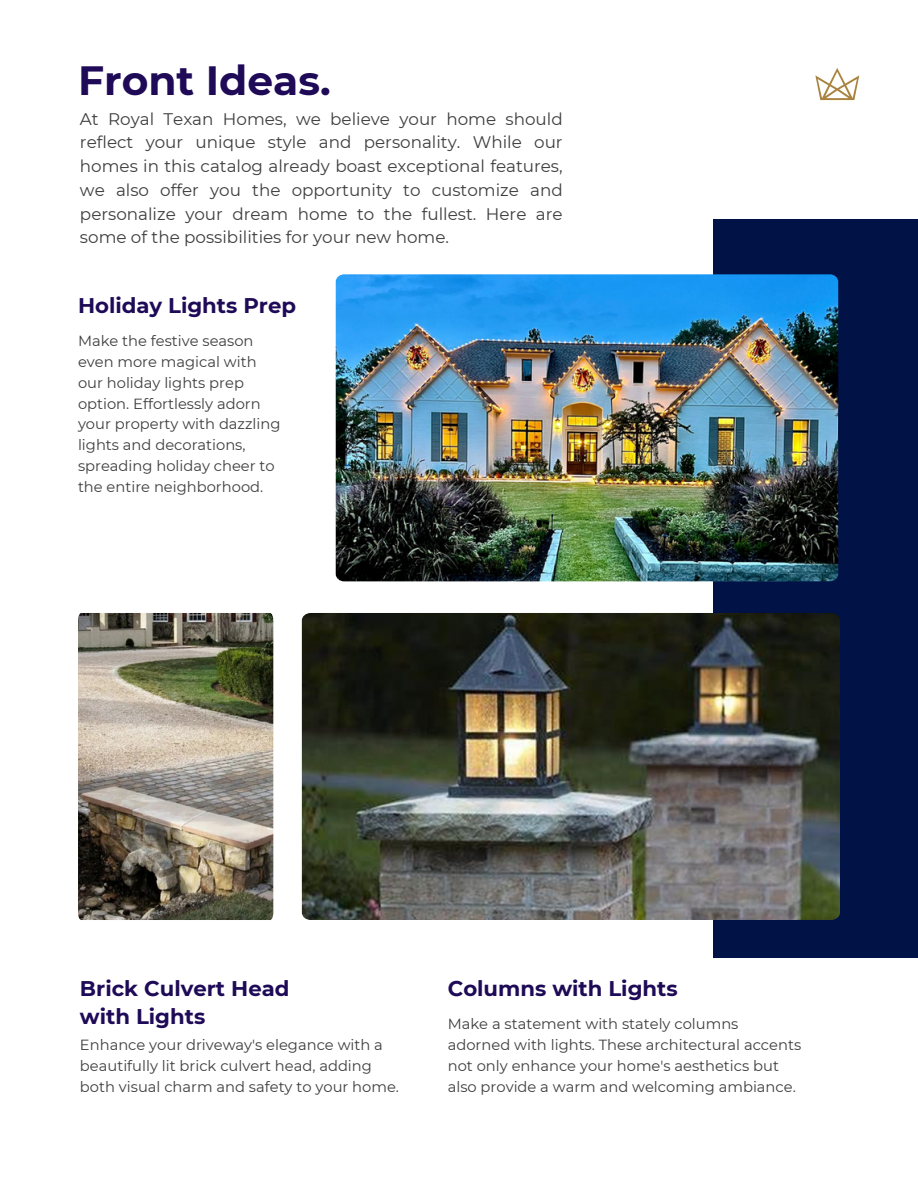
<style>
.page{position:relative;width:918px;height:1188px;background:#fff}
.page>*{position:absolute;margin:0;border:0;box-sizing:border-box;transform-origin:0 0}
.t1{font:700 40.8px "Montserrat";color:#1e0a57}
.t2{font:700 21.15px/28.3px "Montserrat";color:#1e0a57}
.t3{font:16.8px/23.7px "Montserrat";color:#3f3e3f;text-align:justify}
.t4{font:14.7px/20.9px "Montserrat";color:#3f3e3f}
</style>
<div class="page">
<div style="left:713px;top:219px;width:205px;height:738px;background:#001246"></div>
<img style="left:336px;top:274px;width:502px;height:307px;border-radius:8px">
<img style="left:78px;top:613px;width:195px;height:307px">
<img style="left:302px;top:613px;width:538px;height:307px">
<img style="left:815px;top:68px;width:45px;height:33px">
<p class="t1" style="left:78px;top:56px;width:254px">Front Ideas.</p>
<h3 class="t3" style="left:80px;top:107px;width:484px">At Royal Texan Homes, we believe your home should reflect your unique style and personality. While our homes in this catalog already boast exceptional features, we also offer you the opportunity to customize and personalize your dream home to the fullest. Here are some of the possibilities for your new home.</h3>
<p class="t2" style="left:78px;top:291px;width:220px">Holiday Lights Prep</p>
<h2 class="t4" style="left:78px;top:331px;width:204px">Make the festive season even more magical with our holiday lights prep option. Effortlessly adorn your property with dazzling lights and decorations, spreading holiday cheer to the entire neighborhood.</h2>
<h2 class="t2" style="left:80px;top:974px;width:211px">Brick Culvert Head with Lights</h2>
<p class="t4" style="left:80px;top:1035px;width:321px">Enhance your driveway's elegance with a beautifully lit brick culvert head, adding both visual charm and safety to your home.</p>
<h2 class="t2" style="left:448px;top:974px;width:231px">Columns with Lights</h2>
<p class="t4" style="left:448px;top:1014px;width:355px">Make a statement with stately columns adorned with lights. These architectural accents not only enhance your home's aesthetics but also provide a warm and welcoming ambiance.</p>
</div>
